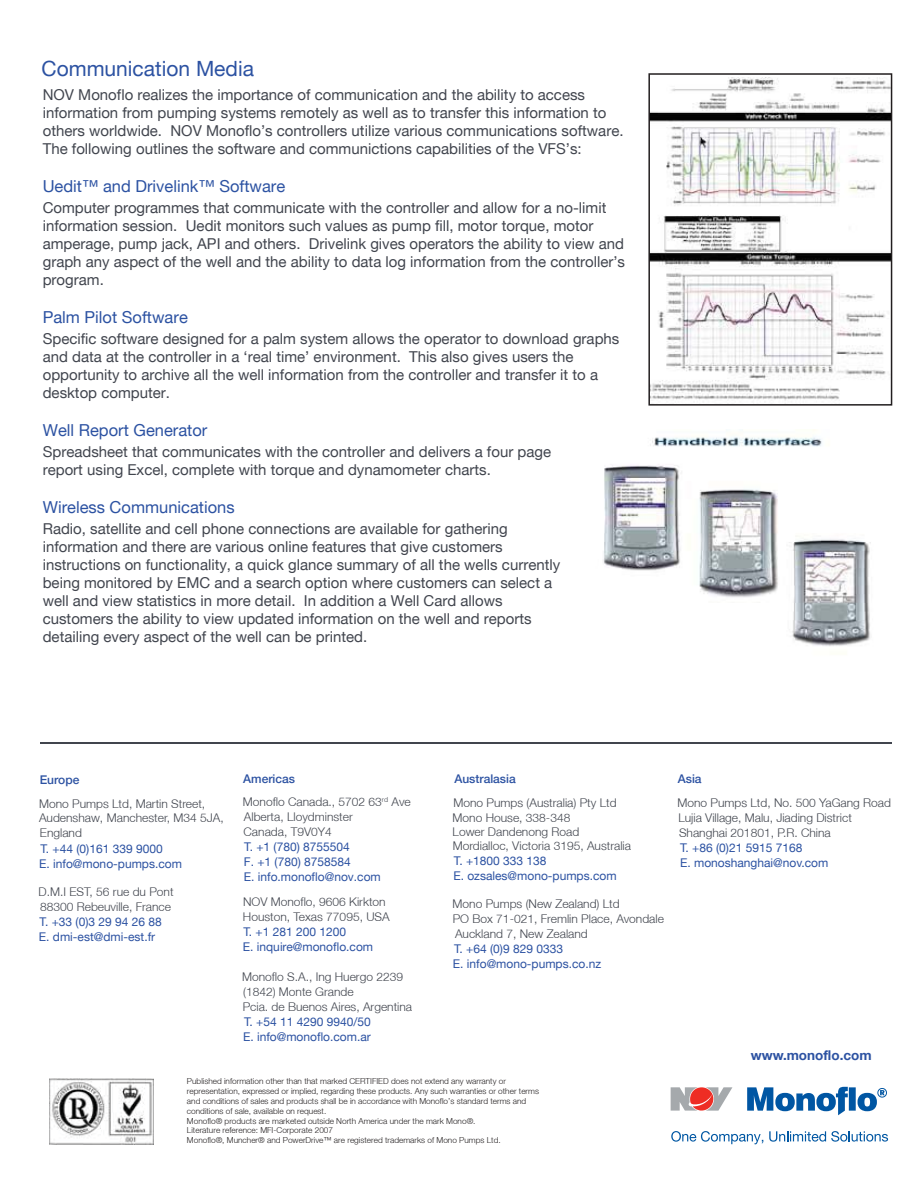
<style>
.page{position:relative;width:918px;height:1188px;background:#fff}
.page>*{position:absolute;margin:0;border:0;box-sizing:border-box;transform-origin:0 0}
.t1{font:21px "Helvetica Neue LT";color:#2c52a2}
.t2{font:16.5px "Helvetica Neue LT";color:#2c52a2}
.t3{font:15px/18px "Helvetica Neue LT";color:#41454e}
.t4{font:700 13.5px "Helvetica Neue LT";color:#2c52a2}
.t5{font:300 12px/15px "Helvetica Neue LT";color:#41454e}
.t6{font:12px/15px "Helvetica Neue LT";color:#2c52a2}
.t7{font:500 12px "Helvetica Neue LT";color:#2c52a2}
.t8{font:300 8.25px/9.9px "Helvetica Neue LT";color:#231f20}
</style>
<div class="page">
<img style="left:49px;top:1078px;width:105px;height:67px">
<svg style="left:671px;top:1131px;width:92px;height:13px"></svg>
<svg style="left:769px;top:1131px;width:119px;height:11px"></svg>
<img style="left:603px;top:430px;width:268px;height:216px">
<svg style="left:648px;top:73px;width:244px;height:333px"></svg>
<hr style="left:41px;top:742px;width:851px;height:2px;background:#41454e">
<svg style="left:671px;top:1087px;width:61px;height:24px"></svg>
<svg style="left:747px;top:1087px;width:140px;height:28px"></svg>
<h1 class="t1" style="left:42px;top:60px;width:214px">Communication Media</h1>
<p class="t3" style="left:43px;top:87px;width:582px">NOV Monoflo realizes the importance of communication and the ability to access information from pumping systems remotely as well as to transfer this information to others worldwide. NOV Monoflo’s controllers utilize various communications software.<br>The following outlines the software and communictions capabilities of the VFS’s:</p>
<p class="t2" style="left:43px;top:180px;width:244px">Uedit™ and Drivelink™ Software</p>
<p class="t3" style="left:43px;top:200px;width:584px">Computer programmes that communicate with the controller and allow for a no-limit information session. Uedit monitors such values as pump fill, motor torque, motor amperage, pump jack, API and others. Drivelink gives operators the ability to view and graph any aspect of the well and the ability to data log information from the controller’s program.</p>
<p class="t2" style="left:43px;top:311px;width:147px">Palm Pilot Software</p>
<p class="t3" style="left:43px;top:331px;width:578px">Specific software designed for a palm system allows the operator to download graphs and data at the controller in a ‘real time’ environment. This also gives users the opportunity to archive all the well information from the controller and transfer it to a desktop computer.</p>
<p class="t2" style="left:43px;top:423px;width:166px">Well Report Generator</p>
<p class="t3" style="left:43px;top:443px;width:510px">Spreadsheet that communicates with the controller and delivers a four page report using Excel, complete with torque and dynamometer charts.</p>
<p class="t2" style="left:43px;top:500px;width:193px">Wireless Communications</p>
<p class="t3" style="left:43px;top:520px;width:519px">Radio, satellite and cell phone connections are available for gathering information and there are various online features that give customers instructions on functionality, a quick glance summary of all the wells currently being monitored by EMC and a search option where customers can select a well and view statistics in more detail. In addition a Well Card allows customers the ability to view updated information on the well and reports detailing every aspect of the well can be printed.</p>
<p class="t7" style="left:40px;top:773px;width:41px">Europe</p>
<p class="t5" style="left:39px;top:796px;width:186px">Mono Pumps Ltd, Martin Street,<br>Audenshaw, Manchester, M34 5JA,</p>
<p class="t6" style="left:39px;top:842px;width:144px">T. +44 (0)161 339 9000<br>E. info@mono-pumps.com</p>
<p class="t5" style="left:39px;top:884px;width:136px">D.M.I EST, 56 rue du Pont<br>88300 Rebeuville, France</p>
<p class="t6" style="left:39px;top:915px;width:124px">T. +33 (0)3 29 94 26 88<br>E. dmi-est@dmi-est.fr</p>
<p class="t5" style="left:40px;top:825px;width:44px">England</p>
<p class="t7" style="left:243px;top:772px;width:53px">Americas</p>
<p class="t5" style="left:243px;top:794px;width:169px">Monoflo Canada., 5702 63<sup>rd</sup> Ave<br>Alberta, Lloydminster<br>Canada, T9V0Y4</p>
<p class="t6" style="left:244px;top:840px;width:138px">T. +1 (780) 8755504<br>F. +1 (780) 8758584<br>E. info.monoflo@nov.com</p>
<p class="t5" style="left:243px;top:894px;width:148px">NOV Monoflo, 9606 Kirkton<br>Houston, Texas 77095, USA</p>
<p class="t6" style="left:243px;top:925px;width:132px">T. +1 281 200 1200<br>E. inquire@monoflo.com</p>
<p class="t5" style="left:242px;top:969px;width:171px">Monoflo S.A., Ing Huergo 2239 (1842) Monte Grande<br>Pcia. de Buenos Aires, Argentina</p>
<p class="t6" style="left:243px;top:1015px;width:129px">T. +54 11 4290 9940/50<br>E. info@monoflo.com.ar</p>
<p class="t7" style="left:454px;top:772px;width:63px">Australasia</p>
<p class="t5" style="left:453px;top:795px;width:180px;line-height:14.5px">Mono Pumps (Australia) Pty Ltd<br>Mono House, 338-348<br>Lower Dandenong Road<br>Mordialloc, Victoria 3195, Australia</p>
<p class="t6" style="left:453px;top:854px;width:165px">T. +1800 333 138<br>E. ozsales@mono-pumps.com</p>
<p class="t5" style="left:453px;top:896px;width:213px">Mono Pumps (New Zealand) Ltd<br>PO Box 71-021, Fremlin Place, Avondale<br>Auckland 7, New Zealand</p>
<p class="t6" style="left:453px;top:942px;width:150px">T. +64 (0)9 829 0333<br>E. info@mono-pumps.co.nz</p>
<p class="t8" style="left:187px;top:1076px;width:354px">Published information other than that marked CERTIFIED does not extend any warranty or representation, expressed or implied, regarding these products. Any such warranties or other terms and conditions of sales and products shall be in accordance with Monoflo’s standard terms and conditions of sale, available on request.<br>Monoflo® products are marketed outside North America under the mark Mono®.<br>Literature reference: MFI-Corporate 2007<br>Monoflo®, Muncher® and PowerDrive™ are registered trademarks of Mono Pumps Ltd.</p>
<p class="t7" style="left:678px;top:772px;width:25px">Asia</p>
<p class="t5" style="left:677px;top:795px;width:215px">Mono Pumps Ltd, No. 500 YaGang Road<br>Lujia Village, Malu, Jiading District<br>Shanghai 201801, P.R. China</p>
<p class="t6" style="left:680px;top:841px;width:150px">T. +86 (0)21 5915 7168<br>E. monoshanghai@nov.com</p>
<p class="t4" style="left:751px;top:1046px;width:122px">www.monoflo.com</p>
</div>
